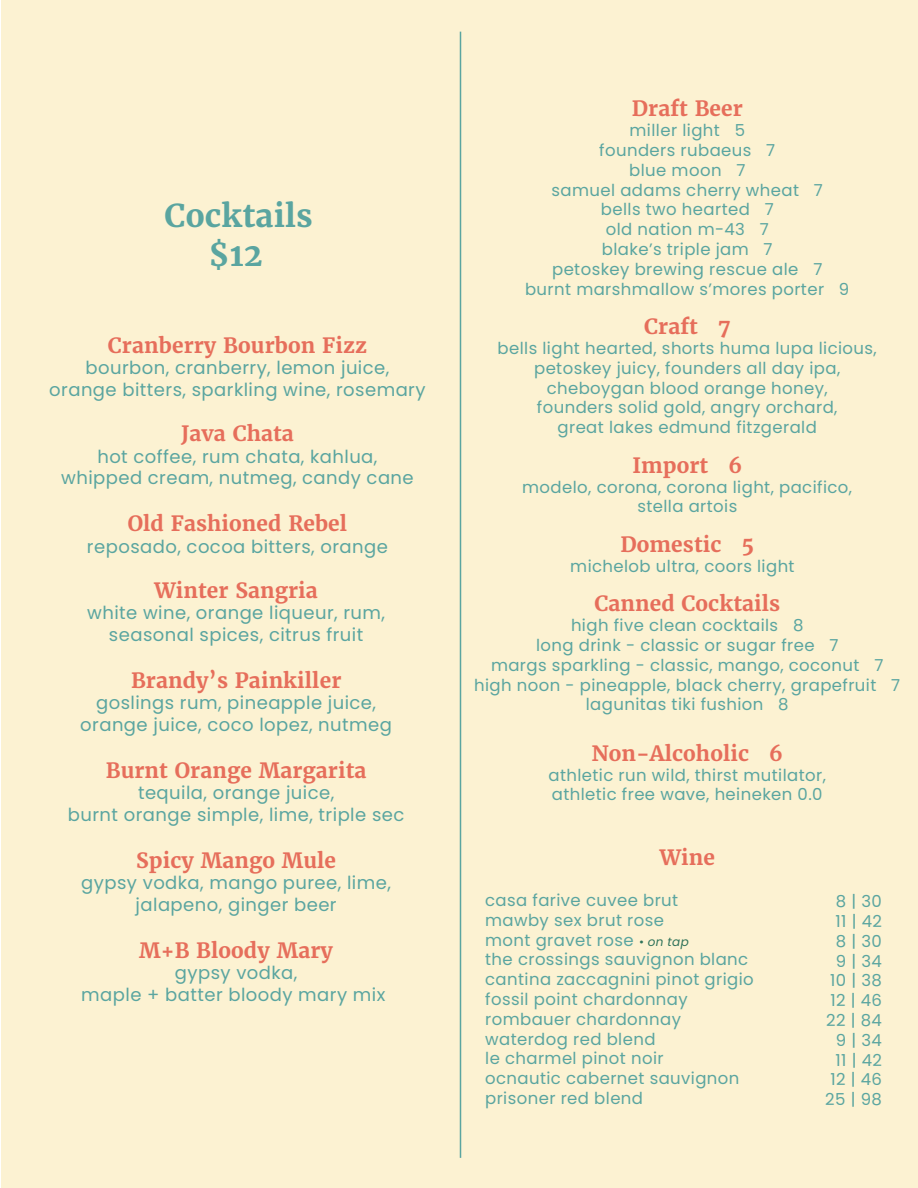
<style>
.page{position:relative;width:918px;height:1188px;background:#fff}
.page>*{position:absolute;margin:0;border:0;box-sizing:border-box;transform-origin:0 0}
.t1{font:700 31.5px/39.2px "Merriweather";letter-spacing:.005em;color:#5aa5a0;text-align:center}
.t2{font:700 21px "Merriweather";letter-spacing:.005em;color:#e66e5b}
.t3{font:18px/21.6px "Poppins";letter-spacing:.025em;color:#5aa5a0;text-align:center}
.t4{font:16.5px/19.8px "Poppins";letter-spacing:.025em;color:#5aa5a0;text-align:center}
.s1{font-size:12px;color:#30735a}
.s2{font-style:italic;font-size:12px;color:#30735a}
</style>
<div class="page">
<div style="left:2px;top:1px;width:916px;height:1187px;background:#fcf2d2"></div>
<hr style="left:460px;top:32px;width:1px;height:1126px;background:#5aa5a0">
<h1 class="t1" style="left:165px;top:196px;width:150px">Cocktails $12</h1>
<p class="t2" style="left:108px;top:332px;width:261px">Cranberry Bourbon Fizz</p>
<p class="t3" style="left:49px;top:357px;width:378px">bourbon, cranberry, lemon juice,<br>orange bitters, sparkling wine, rosemary</p>
<p class="t2" style="left:181px;top:420px;width:114px">Java Chata</p>
<p class="t3" style="left:61px;top:446px;width:354px">hot coffee, rum chata, kahlua, whipped cream, nutmeg, candy cane</p>
<p class="t2" style="left:128px;top:510px;width:221px">Old Fashioned Rebel</p>
<p class="t3" style="left:87px;top:536px;width:302px">reposado, cocoa bitters, orange</p>
<p class="t2" style="left:154px;top:577px;width:165px">Winter Sangria</p>
<p class="t3" style="left:87px;top:602px;width:299px">white wine, orange liqueur, rum, seasonal spices, citrus fruit</p>
<p class="t2" style="left:131px;top:667px;width:212px">Brandy’s Painkiller</p>
<p class="t3" style="left:80px;top:692px;width:313px">goslings rum, pineapple juice, orange juice, coco lopez, nutmeg</p>
<p class="t2" style="left:106px;top:757px;width:262px">Burnt Orange Margarita</p>
<p class="t3" style="left:68px;top:782px;width:338px">tequila, orange juice,<br>burnt orange simple, lime, triple sec</p>
<p class="t2" style="left:136px;top:847px;width:202px">Spicy Mango Mule</p>
<p class="t3" style="left:81px;top:872px;width:311px">gypsy vodka, mango puree, lime, jalapeno, ginger beer</p>
<p class="t2" style="left:139px;top:937px;width:196px">M+B Bloody Mary</p>
<p class="t3" style="left:81px;top:962px;width:306px">gypsy vodka,<br>maple + batter bloody mary mix</p>
<p class="t2" style="left:632px;top:95px;width:113px">Draft Beer</p>
<p class="t4" style="left:525px;top:121px;width:326px">miller light 5<br>founders rubaeus 7<br>blue moon 7<br>samuel adams cherry wheat 7<br>bells two hearted 7<br>old nation m-43 7<br>blake’s triple jam 7<br>petoskey brewing rescue ale 7<br>burnt marshmallow s’mores porter 9</p>
<p class="t2" style="left:644px;top:313px;width:88px">Craft 7</p>
<p class="t4" style="left:498px;top:338px;width:381px">bells light hearted, shorts huma lupa licious, petoskey juicy, founders all day ipa, cheboygan blood orange honey,<br>founders solid gold, angry orchard,<br>great lakes edmund fitzgerald</p>
<p class="t2" style="left:632px;top:452px;width:111px">Import 6</p>
<p class="t4" style="left:522px;top:477px;width:331px">modelo, corona, corona light, pacifico, stella artois</p>
<p class="t2" style="left:620px;top:531px;width:135px">Domestic 5</p>
<p class="t4" style="left:570px;top:556px;width:226px">michelob ultra, coors light</p>
<p class="t2" style="left:594px;top:590px;width:187px">Canned Cocktails</p>
<p class="t4" style="left:474px;top:616px;width:428px">high five clean cocktails 8<br>long drink - classic or sugar free 7<br>margs sparkling - classic, mango, coconut 7 high noon - pineapple, black cherry, grapefruit 7 lagunitas tiki fushion 8</p>
<p class="t2" style="left:592px;top:740px;width:193px">Non-Alcoholic 6</p>
<p class="t4" style="left:549px;top:765px;width:279px;text-align:left">athletic run wild, thirst mutilator, athletic free wave, heineken 0.0</p>
<p class="t2" style="left:660px;top:844px;width:57px">Wine</p>
<p class="t4" style="left:485px;top:890px;width:270px;text-align:left">casa farive cuvee brut<br>mawby sex brut rose<br>mont gravet rose <span class="s1">•</span> <span class="s2">on tap<br></span>the crossings sauvignon blanc cantina zaccagnini pinot grigio fossil point chardonnay rombauer chardonnay waterdog red blend<br>le charmel pinot noir<br>ocnautic cabernet sauvignon prisoner red blend</p>
<p class="t4" style="left:825px;top:892px;width:58px;text-align:right">8 | 30<br>11 | 42<br>8 | 30<br>9|34<br>10 | 38<br>12 | 46<br>22 | 84<br>9|34<br>11 | 42<br>12 | 46<br>25 | 98</p>
</div>
